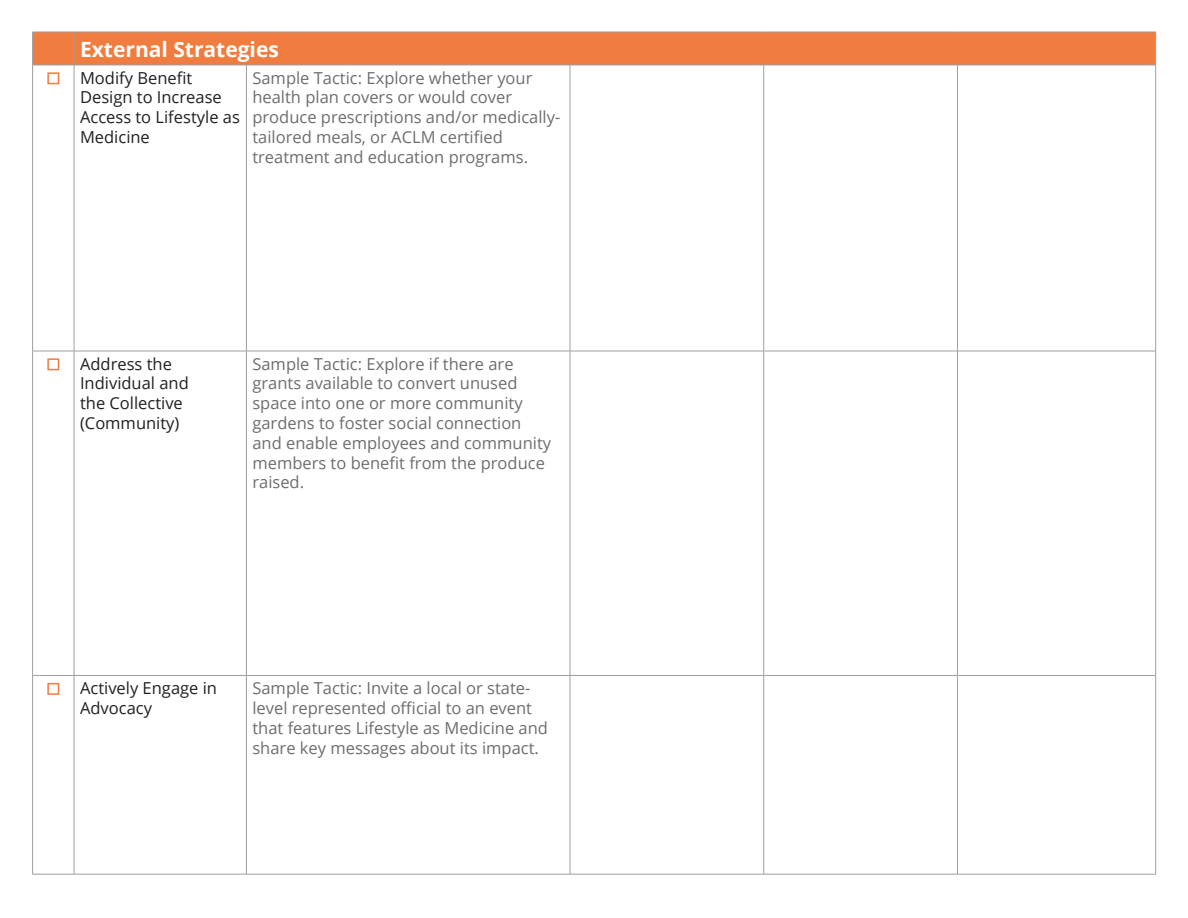
<style>
.page{position:relative;width:1188px;height:918px;background:#fff}
.page>*{position:absolute;margin:0;border:0;box-sizing:border-box;transform-origin:0 0}
.t1{font:700 21px "Open Sans";color:#fff}
.t2{font:16.5px/19.8px "Open Sans";color:#6c6d70}
.t3{font:16.5px/19.8px "Open Sans";color:#231f20}
.s1{color:#f17c3f}
</style>
<div class="page">
<div style="left:33px;top:33px;width:1122px;height:32px;background:#f17c3f"></div>
<hr style="left:32px;top:32px;width:42px;height:1px;background:#9d9fa2">
<hr style="left:32px;top:32px;width:1px;height:33px;background:#9d9fa2">
<hr style="left:74px;top:32px;width:172px;height:1px;background:#9d9fa2">
<hr style="left:74px;top:32px;width:1px;height:33px;background:#9d9fa2">
<hr style="left:246px;top:32px;width:324px;height:1px;background:#9d9fa2">
<hr style="left:570px;top:32px;width:194px;height:1px;background:#9d9fa2">
<hr style="left:764px;top:32px;width:193px;height:1px;background:#9d9fa2">
<hr style="left:957px;top:32px;width:199px;height:1px;background:#9d9fa2">
<hr style="left:1155px;top:32px;width:1px;height:33px;background:#9d9fa2">
<hr style="left:32px;top:65px;width:42px;height:1px;background:#9d9fa2">
<hr style="left:32px;top:65px;width:1px;height:286px;background:#9d9fa2">
<hr style="left:74px;top:65px;width:172px;height:1px;background:#9d9fa2">
<hr style="left:74px;top:65px;width:1px;height:286px;background:#9d9fa2">
<hr style="left:246px;top:65px;width:324px;height:1px;background:#9d9fa2">
<hr style="left:246px;top:65px;width:1px;height:286px;background:#9d9fa2">
<hr style="left:570px;top:65px;width:194px;height:1px;background:#9d9fa2">
<hr style="left:570px;top:65px;width:1px;height:286px;background:#9d9fa2">
<hr style="left:764px;top:65px;width:193px;height:1px;background:#9d9fa2">
<hr style="left:763px;top:65px;width:1px;height:286px;background:#9d9fa2">
<hr style="left:957px;top:65px;width:199px;height:1px;background:#9d9fa2">
<hr style="left:957px;top:65px;width:1px;height:286px;background:#9d9fa2">
<hr style="left:1155px;top:65px;width:1px;height:286px;background:#9d9fa2">
<hr style="left:32px;top:351px;width:42px;height:1px;background:#9d9fa2">
<hr style="left:32px;top:351px;width:1px;height:324px;background:#9d9fa2">
<hr style="left:74px;top:351px;width:172px;height:1px;background:#9d9fa2">
<hr style="left:74px;top:351px;width:1px;height:324px;background:#9d9fa2">
<hr style="left:246px;top:351px;width:324px;height:1px;background:#9d9fa2">
<hr style="left:246px;top:351px;width:1px;height:324px;background:#9d9fa2">
<hr style="left:570px;top:351px;width:194px;height:1px;background:#9d9fa2">
<hr style="left:570px;top:351px;width:1px;height:324px;background:#9d9fa2">
<hr style="left:764px;top:351px;width:193px;height:1px;background:#9d9fa2">
<hr style="left:763px;top:351px;width:1px;height:324px;background:#9d9fa2">
<hr style="left:957px;top:351px;width:199px;height:1px;background:#9d9fa2">
<hr style="left:957px;top:351px;width:1px;height:324px;background:#9d9fa2">
<hr style="left:1155px;top:351px;width:1px;height:324px;background:#9d9fa2">
<hr style="left:32px;top:675px;width:42px;height:1px;background:#9d9fa2">
<hr style="left:32px;top:676px;width:1px;height:198px;background:#9d9fa2">
<hr style="left:74px;top:675px;width:172px;height:1px;background:#9d9fa2">
<hr style="left:74px;top:676px;width:1px;height:198px;background:#9d9fa2">
<hr style="left:246px;top:675px;width:324px;height:1px;background:#9d9fa2">
<hr style="left:246px;top:676px;width:1px;height:198px;background:#9d9fa2">
<hr style="left:570px;top:675px;width:194px;height:1px;background:#9d9fa2">
<hr style="left:570px;top:676px;width:1px;height:198px;background:#9d9fa2">
<hr style="left:764px;top:675px;width:193px;height:1px;background:#9d9fa2">
<hr style="left:763px;top:676px;width:1px;height:198px;background:#9d9fa2">
<hr style="left:957px;top:675px;width:199px;height:1px;background:#9d9fa2">
<hr style="left:957px;top:676px;width:1px;height:198px;background:#9d9fa2">
<hr style="left:1155px;top:676px;width:1px;height:198px;background:#9d9fa2">
<hr style="left:32px;top:874px;width:42px;height:1px;background:#9d9fa2">
<hr style="left:74px;top:874px;width:172px;height:1px;background:#9d9fa2">
<hr style="left:246px;top:874px;width:324px;height:1px;background:#9d9fa2">
<hr style="left:570px;top:874px;width:194px;height:1px;background:#9d9fa2">
<hr style="left:764px;top:874px;width:193px;height:1px;background:#9d9fa2">
<hr style="left:957px;top:874px;width:199px;height:1px;background:#9d9fa2">
<p class="t1" style="left:80px;top:34px;width:200px">External Strategies</p>
<p class="t3" style="left:80px;top:67px;width:161px;text-indent:-33px"><span class="s1">■</span> Modify Benefit<br>Design to Increase<br>Access to Lifestyle as<br>Medicine</p>
<p class="t2" style="left:252px;top:67px;width:309px">Sample Tactic: Explore whether your health plan covers or would cover produce prescriptions and/or medically&shy;tailored meals, or ACLM certified treatment and education programs.</p>
<p class="t3" style="left:80px;top:353px;width:110px;text-indent:-33px"><span class="s1">■</span> Address the<br>Individual and the Collective (Community)</p>
<p class="t2" style="left:252px;top:353px;width:300px">Sample Tactic: Explore if there are grants available to convert unused space into one or more community gardens to foster social connection and enable employees and community members to benefit from the produce raised.</p>
<p class="t3" style="left:80px;top:678px;width:139px;text-indent:-33px"><span class="s1">■</span> Actively Engage in<br>Advocacy</p>
<p class="t2" style="left:252px;top:678px;width:297px">Sample Tactic: Invite a local or state&shy;level represented official to an event that features Lifestyle as Medicine and share key messages about its impact.</p>
</div>
